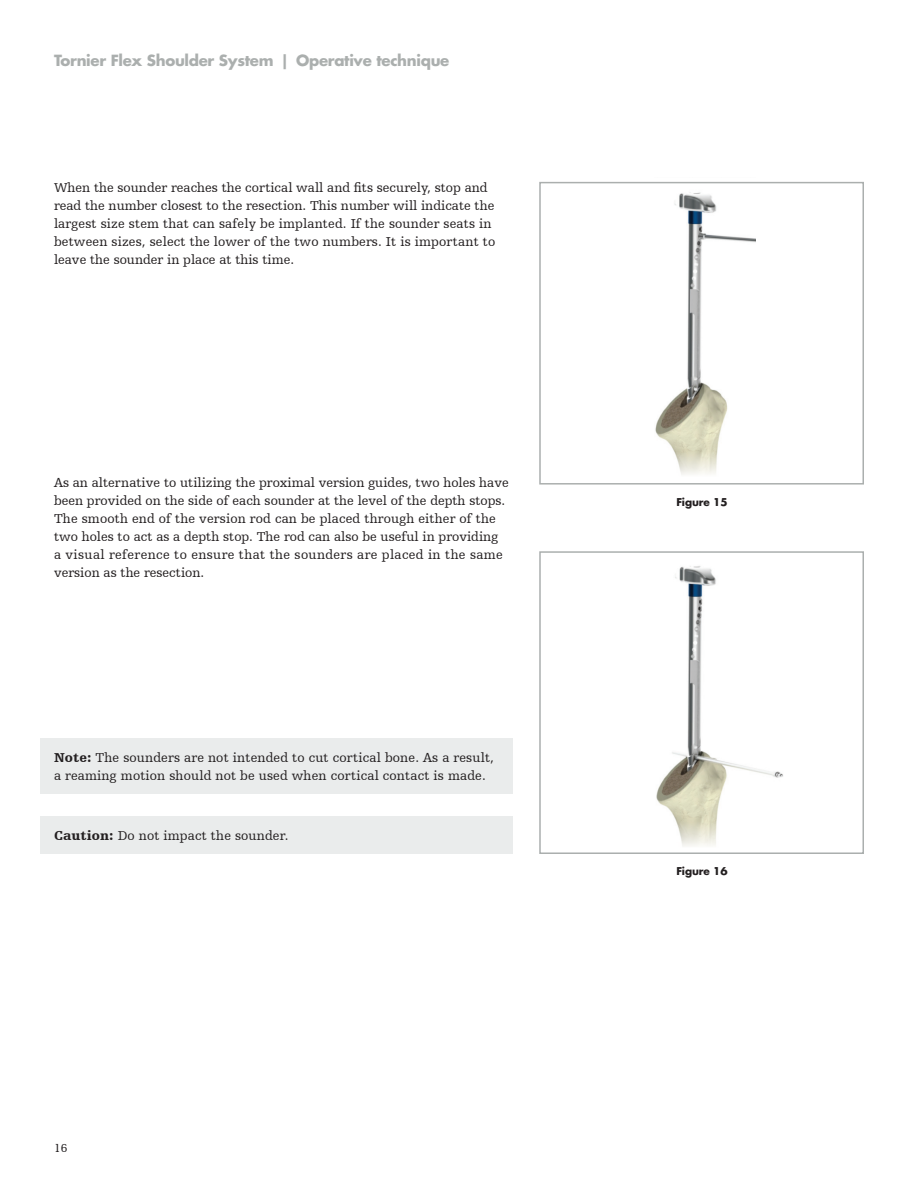
<style>
.page{position:relative;width:918px;height:1188px;background:#fff}
.page>*{position:absolute;margin:0;border:0;box-sizing:border-box;transform-origin:0 0}
.t1{font:700 15px "Futura For Stryker";letter-spacing:-.02em;color:#abafae}
.Step_Copy{font:13.5px/18px "Humanist Slabserif 712 BT";letter-spacing:.01em;color:#231f20}
.t2{font:12px "Humanist Slabserif 712 BT";color:#231f20}
.Image_Numbering{font:700 10.5px "Futura For Stryker";letter-spacing:-.01em;color:#231f20}
.s1{font-weight:900}
</style>
<div class="page">
<img style="left:656px;top:566px;width:127px;height:255px">
<img style="left:654px;top:181px;width:102px;height:270px">
<div style="left:40px;top:817px;width:473px;height:37px;background:#eaecec"></div>
<div style="left:40px;top:739px;width:473px;height:55px;background:#eaecec"></div>
<div style="left:539px;top:182px;width:325px;height:303px;border:2px solid #abafae"></div>
<div style="left:539px;top:551px;width:325px;height:303px;border:2px solid #abafae"></div>
<p class="t1" style="left:54px;top:51px;width:397px">Tornier Flex Shoulder System | Operative technique</p>
<p class="Step_Copy" style="left:54px;top:178px;width:443px">When the sounder reaches the cortical wall and fits securely, stop and read the number closest to the resection. This number will indicate the largest size stem that can safely be implanted. If the sounder seats in between sizes, select the lower of the two numbers. It is important to leave the sounder in place at this time.</p>
<p class="Step_Copy" style="left:54px;top:473px;width:456px">As an alternative to utilizing the proximal version guides, two holes have been provided on the side of each sounder at the level of the depth stops.<br>The smooth end of the version rod can be placed through either of the two holes to act as a depth stop. The rod can also be useful in providing<br>a visual reference to ensure that the sounders are placed in the same version as the resection.</p>
<p class="Step_Copy" style="left:54px;top:749px;width:442px"><span class="s1">Note:</span> The sounders are not intended to cut cortical bone. As a result, a reaming motion should not be used when cortical contact is made.</p>
<p class="Step_Copy" style="left:54px;top:827px;width:236px"><span class="s1">Caution:</span> Do not impact the sounder.</p>
<p class="t2" style="left:54px;top:1141px;width:15px">16</p>
<p class="Image_Numbering" style="left:676px;top:495px;width:53px">Figure 15</p>
<p class="Image_Numbering" style="left:676px;top:864px;width:53px">Figure 16</p>
</div>
